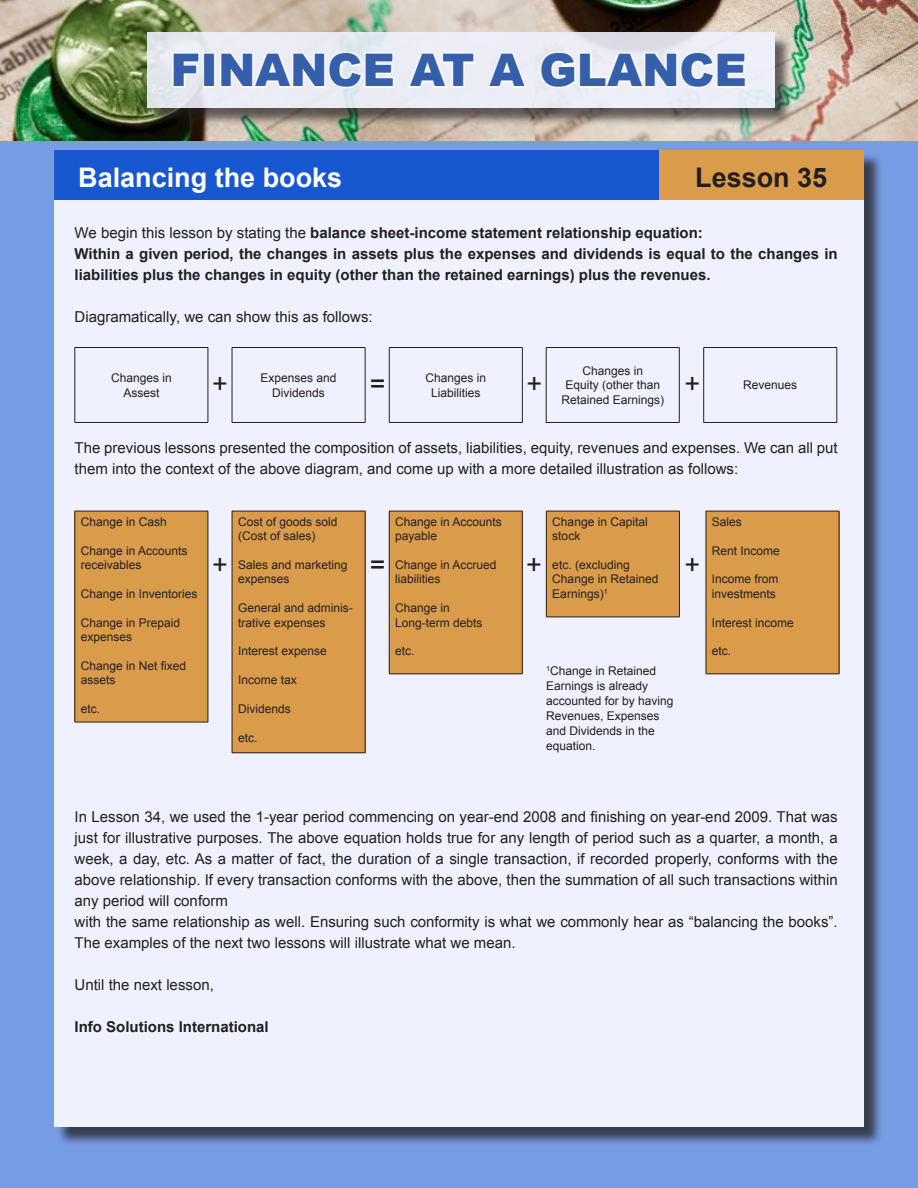
<style>
.page{position:relative;width:918px;height:1188px;background:#fff}
.page>*{position:absolute;margin:0;border:0;box-sizing:border-box;transform-origin:0 0}
.t1{font:900 45px "Arial";color:#355eab}
.t2{font:700 27px "Arial";color:#fff}
.t3{font:700 27px "Arial";color:#231f20}
.t4{font:27px "Arial";color:#231f20}
.t5{font:15px/21px "Arial";color:#231f20}
.t6{font:700 15px/21px "Arial";color:#231f20}
.t7{font:12px/14.4px "Arial";color:#231f20}
.s1{font-weight:400}
</style>
<div class="page">
<div style="left:0;top:139px;width:918px;height:1049px;background:#769ce3"></div>
<div style="left:56px;top:153px;width:826px;height:993px;background:#231f20;opacity:.75"></div>
<div style="left:54px;top:151px;width:810px;height:976px;background:#eff1fe"></div>
<hr style="left:389px;top:347px;width:134px;height:1px;background:#231f20">
<hr style="left:389px;top:348px;width:1px;height:74px;background:#231f20">
<hr style="left:522px;top:348px;width:1px;height:74px;background:#231f20">
<hr style="left:389px;top:422px;width:134px;height:1px;background:#231f20">
<img style="left:0;top:0;width:918px;height:141px">
<div style="left:54px;top:150px;width:608px;height:50px;background:#1758d0"></div>
<div style="left:659px;top:150px;width:205px;height:50px;background:#da9b4b"></div>
<div style="left:149px;top:34px;width:644px;height:92px;background:#231f20;opacity:.75"></div>
<svg style="left:147px;top:32px;width:627px;height:75px;background:#e8eaf3"></svg>
<svg style="left:171px;top:51px;width:31px;height:38px"></svg>
<div style="left:203px;top:52px;width:13px;height:36px;border:3px solid #fff"></div>
<svg style="left:218px;top:50px;width:178px;height:40px"></svg>
<svg style="left:406px;top:51px;width:70px;height:39px"></svg>
<svg style="left:485px;top:51px;width:44px;height:39px"></svg>
<svg style="left:538px;top:50px;width:210px;height:40px"></svg>
<hr style="left:75px;top:347px;width:133px;height:1px;background:#231f20">
<hr style="left:75px;top:348px;width:1px;height:74px;background:#231f20">
<hr style="left:208px;top:348px;width:1px;height:74px;background:#231f20">
<hr style="left:75px;top:422px;width:133px;height:1px;background:#231f20">
<hr style="left:232px;top:347px;width:133px;height:1px;background:#231f20">
<hr style="left:232px;top:348px;width:1px;height:74px;background:#231f20">
<hr style="left:365px;top:348px;width:1px;height:74px;background:#231f20">
<hr style="left:232px;top:422px;width:133px;height:1px;background:#231f20">
<hr style="left:546px;top:347px;width:133px;height:1px;background:#231f20">
<hr style="left:546px;top:348px;width:1px;height:74px;background:#231f20">
<hr style="left:679px;top:348px;width:1px;height:74px;background:#231f20">
<hr style="left:546px;top:422px;width:133px;height:1px;background:#231f20">
<hr style="left:704px;top:347px;width:133px;height:1px;background:#231f20">
<hr style="left:703px;top:348px;width:1px;height:74px;background:#231f20">
<hr style="left:837px;top:348px;width:1px;height:74px;background:#231f20">
<hr style="left:704px;top:422px;width:133px;height:1px;background:#231f20">
<div style="left:75px;top:511px;width:133px;height:211px;background:#da9b4b"></div>
<hr style="left:75px;top:511px;width:133px;height:1px;background:#231f20">
<hr style="left:75px;top:511px;width:1px;height:211px;background:#231f20">
<hr style="left:208px;top:511px;width:1px;height:211px;background:#231f20">
<hr style="left:75px;top:722px;width:133px;height:1px;background:#231f20">
<div style="left:389px;top:511px;width:133px;height:163px;background:#da9b4b"></div>
<hr style="left:389px;top:511px;width:134px;height:1px;background:#231f20">
<hr style="left:389px;top:511px;width:1px;height:163px;background:#231f20">
<hr style="left:522px;top:511px;width:1px;height:163px;background:#231f20">
<hr style="left:389px;top:674px;width:134px;height:1px;background:#231f20">
<div style="left:706px;top:511px;width:133px;height:163px;background:#da9b4b"></div>
<hr style="left:706px;top:511px;width:133px;height:1px;background:#231f20">
<hr style="left:706px;top:511px;width:1px;height:163px;background:#231f20">
<hr style="left:839px;top:511px;width:1px;height:163px;background:#231f20">
<hr style="left:706px;top:674px;width:133px;height:1px;background:#231f20">
<div style="left:546px;top:511px;width:133px;height:106px;background:#da9b4b"></div>
<hr style="left:546px;top:511px;width:134px;height:1px;background:#231f20">
<hr style="left:546px;top:511px;width:1px;height:106px;background:#231f20">
<hr style="left:679px;top:511px;width:1px;height:106px;background:#231f20">
<hr style="left:546px;top:617px;width:134px;height:1px;background:#231f20">
<div style="left:232px;top:511px;width:133px;height:242px;background:#da9b4b"></div>
<hr style="left:232px;top:511px;width:133px;height:1px;background:#231f20">
<hr style="left:232px;top:511px;width:1px;height:242px;background:#231f20">
<hr style="left:365px;top:511px;width:1px;height:242px;background:#231f20">
<hr style="left:232px;top:753px;width:133px;height:1px;background:#231f20">
<p class="t1" style="left:171px;top:37px;width:578px">FINANCE AT A GLANCE</p>
<p class="t2" style="left:78px;top:160px;width:266px">Balancing the books</p>
<p class="t3" style="left:695px;top:160px;width:134px">Lesson 35</p>
<p class="t6" style="left:75px;top:222px;width:630px"><span class="s1">We begin this lesson by stating the</span> balance sheet-income statement relationship equation:</p>
<p class="t6" style="left:75px;top:243px;width:765px">Within a given period, the changes in assets plus the expenses and dividends is equal to the changes in liabilities plus the changes in equity (other than the retained earnings) plus the revenues.</p>
<p class="t5" style="left:75px;top:306px;width:300px">Diagramatically, we can show this as follows:</p>
<p class="t7" style="left:111px;top:371px;width:62px">Changes in</p>
<p class="t7" style="left:123px;top:385px;width:38px">Assest</p>
<p class="t7" style="left:582px;top:364px;width:62px">Changes in</p>
<p class="t7" style="left:565px;top:378px;width:96px">Equity (other than</p>
<p class="t7" style="left:561px;top:392px;width:104px">Retained Earnings)</p>
<p class="t7" style="left:425px;top:371px;width:62px">Changes in</p>
<p class="t7" style="left:431px;top:385px;width:51px">Liabilities</p>
<p class="t7" style="left:261px;top:371px;width:78px">Expenses and</p>
<p class="t7" style="left:272px;top:385px;width:54px">Dividends</p>
<p class="t4" style="left:212px;top:366px;width:17px">+</p>
<p class="t4" style="left:370px;top:366px;width:17px">=</p>
<p class="t4" style="left:526px;top:366px;width:17px">+</p>
<p class="t4" style="left:685px;top:366px;width:17px">+</p>
<p class="t7" style="left:743px;top:378px;width:56px">Revenues</p>
<p class="t5" style="left:75px;top:437px;width:765px">The previous lessons presented the composition of assets, liabilities, equity, revenues and expenses. We can all put them into the context of the above diagram, and come up with a more detailed illustration as follows:</p>
<p class="t7" style="left:81px;top:515px;width:88px">Change in Cash</p>
<p class="t7" style="left:81px;top:543px;width:108px">Change in Accounts receivables</p>
<p class="t7" style="left:81px;top:587px;width:118px">Change in Inventories</p>
<p class="t7" style="left:81px;top:615px;width:101px">Change in Prepaid expenses</p>
<p class="t7" style="left:81px;top:659px;width:107px">Change in Net fixed assets</p>
<p class="t7" style="left:81px;top:702px;width:21px">etc.</p>
<p class="t7" style="left:238px;top:515px;width:101px">Cost of goods sold</p>
<p class="t7" style="left:238px;top:529px;width:79px">(Cost of sales)</p>
<p class="t7" style="left:238px;top:558px;width:111px">Sales and marketing</p>
<p class="t7" style="left:238px;top:572px;width:53px">expenses</p>
<p class="t7" style="left:238px;top:601px;width:116px">General and adminis-</p>
<p class="t7" style="left:238px;top:615px;width:89px">trative expenses</p>
<p class="t7" style="left:238px;top:644px;width:90px">Interest expense</p>
<p class="t7" style="left:238px;top:673px;width:60px">Income tax</p>
<p class="t7" style="left:238px;top:702px;width:54px">Dividends</p>
<p class="t7" style="left:238px;top:731px;width:21px">etc.</p>
<p class="t7" style="left:395px;top:515px;width:108px">Change in Accounts</p>
<p class="t7" style="left:395px;top:529px;width:44px">payable</p>
<p class="t7" style="left:395px;top:558px;width:103px">Change in Accrued</p>
<p class="t7" style="left:395px;top:572px;width:47px">liabilities</p>
<p class="t7" style="left:395px;top:601px;width:56px">Change in</p>
<p class="t7" style="left:395px;top:615px;width:89px">Long-term debts</p>
<p class="t7" style="left:395px;top:644px;width:21px">etc.</p>
<p class="t7" style="left:552px;top:515px;width:97px">Change in Capital</p>
<p class="t7" style="left:552px;top:529px;width:30px">stock</p>
<p class="t7" style="left:552px;top:558px;width:108px">etc. (excluding<br>Change in Retained<br>Earnings)<sup>1</sup></p>
<p class="t4" style="left:212px;top:546px;width:17px">+</p>
<p class="t4" style="left:370px;top:546px;width:17px">=</p>
<p class="t4" style="left:526px;top:546px;width:17px">+</p>
<p class="t4" style="left:684px;top:546px;width:17px">+</p>
<p class="t7" style="left:546px;top:664px;width:129px;line-height:15px"><sup>1</sup>Change in Retained<br>Earnings is already accounted for by having<br>Revenues, Expenses and Dividends in the equation.</p>
<p class="t7" style="left:712px;top:515px;width:32px">Sales</p>
<p class="t7" style="left:712px;top:543px;width:70px">Rent Income</p>
<p class="t7" style="left:712px;top:572px;width:68px">Income from</p>
<p class="t7" style="left:712px;top:587px;width:66px">investments</p>
<p class="t7" style="left:712px;top:615px;width:84px">Interest income</p>
<p class="t7" style="left:712px;top:644px;width:21px">etc.</p>
<p class="t5" style="left:75px;top:807px;width:765px;text-align:justify">In Lesson 34, we used the 1-year period commencing on year-end 2008 and finishing on year-end 2009. That was just for illustrative purposes. The above equation holds true for any length of period such as a quarter, a month, a week, a day, etc. As a matter of fact, the duration of a single transaction, if recorded properly, conforms with the above relationship. If every transaction conforms with the above, then the summation of all such transactions within any period will conform</p>
<p class="t5" style="left:75px;top:912px;width:765px">with the same relationship as well. Ensuring such conformity is what we commonly hear as “balancing the books”.<br>The examples of the next two lessons will illustrate what we mean.</p>
<p class="t5" style="left:75px;top:975px;width:141px">Until the next lesson,</p>
<p class="t6" style="left:75px;top:1017px;width:196px">Info Solutions International</p>
</div>
